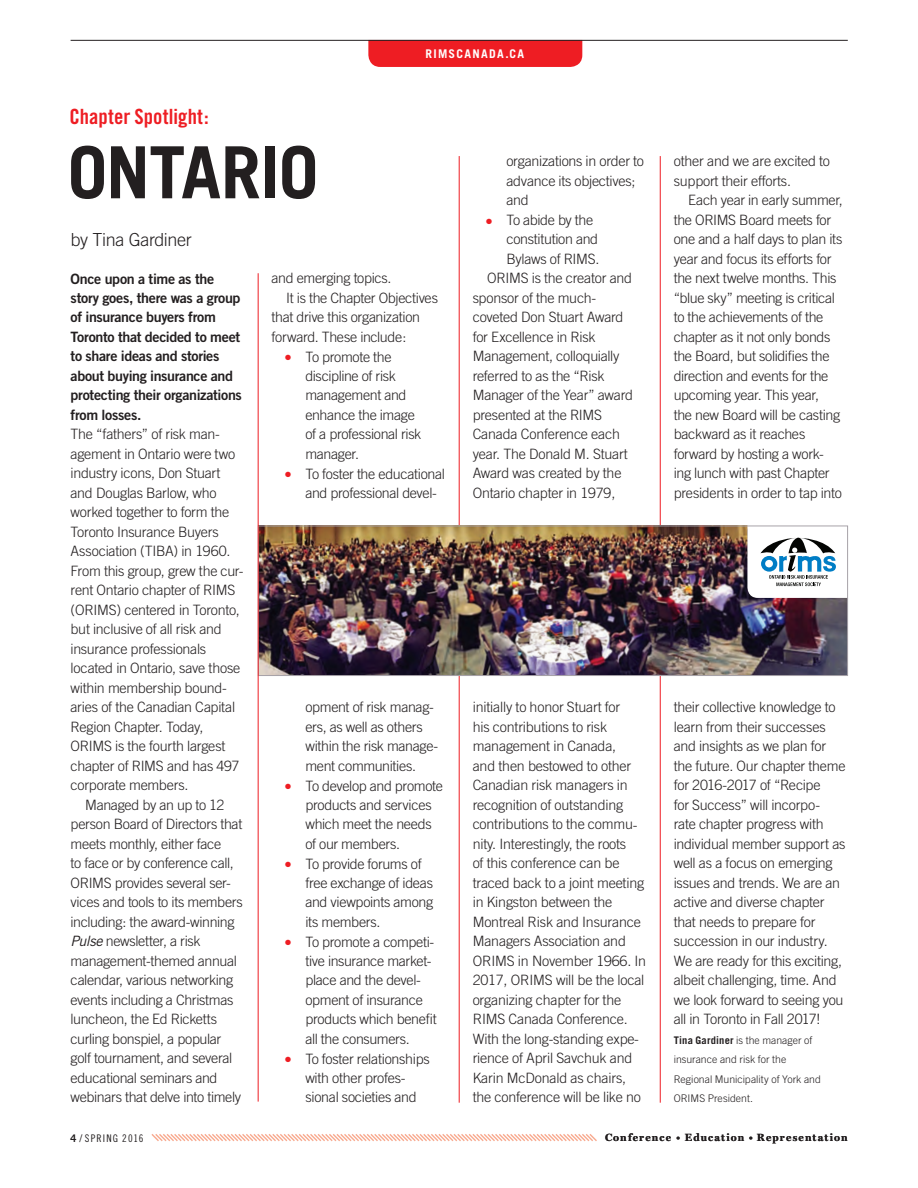
<style>
.page{position:relative;width:918px;height:1188px;background:#fff}
.page>*{position:absolute;margin:0;border:0;box-sizing:border-box;transform-origin:0 0}
.Update_Headline{font:700 72px "Trade Gothic";letter-spacing:-.015em;color:#231f20}
.Update_Tag{font:21px "Trade Gothic Bold Cond Twenty";letter-spacing:.005em;color:#ee1d23}
.Update_Byline{font:300 18px "Trade Gothic";letter-spacing:-.02em;color:#231f20}
.Miller_Text_Body_Ind{font:300 14.25px/19.5px "Trade Gothic";letter-spacing:-.02em;color:#231f20}
.Miller_Text_Body{font:300 14.25px/19.5px "Trade Gothic";letter-spacing:-.02em;color:#231f20}
.Miller_Text_Body-2{font:14.25px/19.5px "Trade Gothic Bold Two";letter-spacing:-.02em;color:#231f20}
.t1{font:700 12px "Trade Gothic";letter-spacing:.105em;color:#fff}
.Author_Bio{font:300 10.5px/19.5px "Trade Gothic";letter-spacing:.005em;color:#231f20}
.t2{font:700 10.5px "Miller Text";letter-spacing:.105em;color:#231f20}
.t3{font:10.5px "Trade Gothic Cond Eighteen";letter-spacing:.11em;color:#231f20}
.t4{font:700 9px "Miller Text";color:#231f20}
.s1{font-weight:400;font-style:italic}
.s2{color:#ee1d23}
.s3{font-weight:700}
.s4{font-family:"Trade Gothic";font-weight:700}
</style>
<div class="page">
<svg style="left:151px;top:1134px;width:446px;height:8px"></svg>
<div style="left:368px;top:41px;width:214px;height:26px;background:#ee1d23"></div>
<hr style="left:71px;top:40px;width:777px;height:1px;background:#231f20">
<hr style="left:459px;top:156px;width:1px;height:947px;background:#ee1d23">
<hr style="left:660px;top:156px;width:1px;height:947px;background:#ee1d23">
<img style="left:260px;top:528px;width:586px;height:146px">
<svg style="left:747px;top:525px;width:101px;height:73px"></svg>
<div style="left:258px;top:526px;width:590px;height:150px;border:1px solid #a7a2a8"></div>
<hr style="left:258px;top:273px;width:1px;height:829px;background:#ee1d23">
<p class="t1" style="left:426px;top:46px;width:100px">RIMSCANADA.CA</p>
<p class="Update_Tag" style="left:70px;top:104px;width:141px">Chapter Spotlight:</p>
<p class="Update_Headline" style="left:68px;top:128px;width:253px">ONTARIO</p>
<p class="Update_Byline" style="left:71px;top:228px;width:123px">by Tina Gardiner</p>
<p class="Miller_Text_Body-2" style="left:71px;top:268px;width:173px">Once upon a time as the story goes, there was a group of insurance buyers from<br>Toronto that decided to meet to share ideas and stories about buying insurance and protecting their organizations from losses.</p>
<p class="Miller_Text_Body" style="left:71px;top:424px;width:174px">The “fathers” of risk man&shy;agement in Ontario were two industry icons, Don Stuart and Douglas Barlow, who worked together to form the<br>Toronto Insurance Buyers<br>Association (TIBA) in 1960.<br>From this group, grew the cur&shy;rent Ontario chapter of RIMS (ORIMS) centered in Toronto, but inclusive of all risk and insurance professionals located in Ontario, save those within membership bound&shy;aries of the Canadian Capital<br>Region Chapter. Today,<br>ORIMS is the fourth largest chapter of RIMS and has 497 corporate members.</p>
<p class="Miller_Text_Body_Ind" style="left:71px;top:795px;width:174px;text-indent:15px">Managed by an up to 12 person Board of Directors that meets monthly, either face<br>to face or by conference call,<br>ORIMS provides several ser&shy;vices and tools to its members including: the award-winning<br><span class="s1">Pulse</span> newsletter, a risk management-themed annual calendar, various networking events including a Christmas luncheon, the Ed Ricketts curling bonspiel, a popular golf tournament, and several educational seminars and webinars that delve into timely</p>
<p class="Miller_Text_Body_Ind" style="left:272px;top:268px;width:121px">and emerging topics.</p>
<p class="Miller_Text_Body_Ind" style="left:272px;top:288px;width:168px;text-indent:15px">It is the Chapter Objectives that drive this organization forward. These include:</p>
<p class="Miller_Text_Body_Ind" style="left:305px;top:346px;width:118px;text-indent:-20px"><span class="s2">●</span> To promote the discipline of risk management and enhance the image of a professional risk manager.</p>
<p class="Miller_Text_Body_Ind" style="left:305px;top:463px;width:141px;text-indent:-20px"><span class="s2">●</span> To foster the educational and professional devel-</p>
<p class="Miller_Text_Body_Ind" style="left:305px;top:697px;width:134px">opment of risk manag&shy;ers, as well as others within the risk manage&shy;ment communities.</p>
<p class="Miller_Text_Body_Ind" style="left:305px;top:775px;width:139px;text-indent:-20px"><span class="s2">●</span> To develop and promote products and services which meet the needs of our members.</p>
<p class="Miller_Text_Body_Ind" style="left:305px;top:853px;width:129px;text-indent:-20px"><span class="s2">●</span> To provide forums of free exchange of ideas and viewpoints among its members.</p>
<p class="Miller_Text_Body_Ind" style="left:305px;top:931px;width:133px;text-indent:-20px"><span class="s2">●</span> To promote a competi&shy;tive insurance market&shy;place and the devel&shy;opment of insurance products which benefit all the consumers.</p>
<p class="Miller_Text_Body_Ind" style="left:285px;top:1048px;width:146px;text-align:center"><span class="s2">●</span> To foster relationships with other profes-<br>sional societies and</p>
<p class="Miller_Text_Body_Ind" style="left:506px;top:151px;width:139px">organizations in order to advance its objectives; and</p>
<p class="Miller_Text_Body_Ind" style="left:506px;top:210px;width:94px;text-indent:-20px"><span class="s2">●</span> To abide by the constitution and<br>Bylaws of RIMS.</p>
<p class="Miller_Text_Body_Ind" style="left:473px;top:268px;width:162px;text-indent:15px">ORIMS is the creator and sponsor of the much&shy;coveted Don Stuart Award for Excellence in Risk<br>Management, colloquially referred to as the “Risk<br>Manager of the Year” award presented at the RIMS<br>Canada Conference each year. The Donald M. Stuart<br>Award was created by the<br>Ontario chapter in 1979,</p>
<p class="Miller_Text_Body_Ind" style="left:473px;top:697px;width:175px">initially to honor Stuart for<br>his contributions to risk management in Canada,<br>and then bestowed to other<br>Canadian risk managers in recognition of outstanding contributions to the commu&shy;nity. Interestingly, the roots<br>of this conference can be traced back to a joint meeting in Kingston between the<br>Montreal Risk and Insurance<br>Managers Association and<br>ORIMS in November 1966. In<br>2017, ORIMS will be the local organizing chapter for the<br>RIMS Canada Conference.<br>With the long-standing expe&shy;rience of April Savchuk and<br>Karin McDonald as chairs, the conference will be like no</p>
<p class="Miller_Text_Body_Ind" style="left:674px;top:151px;width:158px">other and we are excited to support their efforts.</p>
<p class="Miller_Text_Body_Ind" style="left:674px;top:190px;width:171px;text-indent:15px">Each year in early summer, the ORIMS Board meets for one and a half days to plan its year and focus its efforts for the next twelve months. This “blue sky” meeting is critical to the achievements of the chapter as it not only bonds the Board, but solidifies the direction and events for the upcoming year. This year,<br>the new Board will be casting backward as it reaches forward by hosting a work&shy;ing lunch with past Chapter presidents in order to tap into</p>
<p class="Miller_Text_Body_Ind" style="left:674px;top:697px;width:173px">their collective knowledge to learn from their successes and insights as we plan for the future. Our chapter theme for 2016-2017 of “Recipe<br>for Success” will incorpo&shy;rate chapter progress with individual member support as well as a focus on emerging issues and trends. We are an active and diverse chapter that needs to prepare for succession in our industry.<br>We are ready for this exciting, albeit challenging, time. And we look forward to seeing you all in Toronto in Fall 2017!</p>
<p class="Author_Bio" style="left:674px;top:1030px;width:149px"><span class="s3">Tina Gardiner</span> is the manager of insurance and risk for the<br>Regional Municipality of York and<br>ORIMS President.</p>
<p class="t3" style="left:71px;top:1132px;width:74px"><span class="s4">4</span> / SPRING 2016</p>
<p class="t2" style="left:605px;top:1131px;width:67px">Conference</p>
<p class="t4" style="left:676px;top:1133px;width:6px">•</p>
<p class="t2" style="left:685px;top:1131px;width:61px">Education</p>
<p class="t4" style="left:749px;top:1133px;width:6px">•</p>
<p class="t2" style="left:757px;top:1131px;width:92px">Representation</p>
</div>
